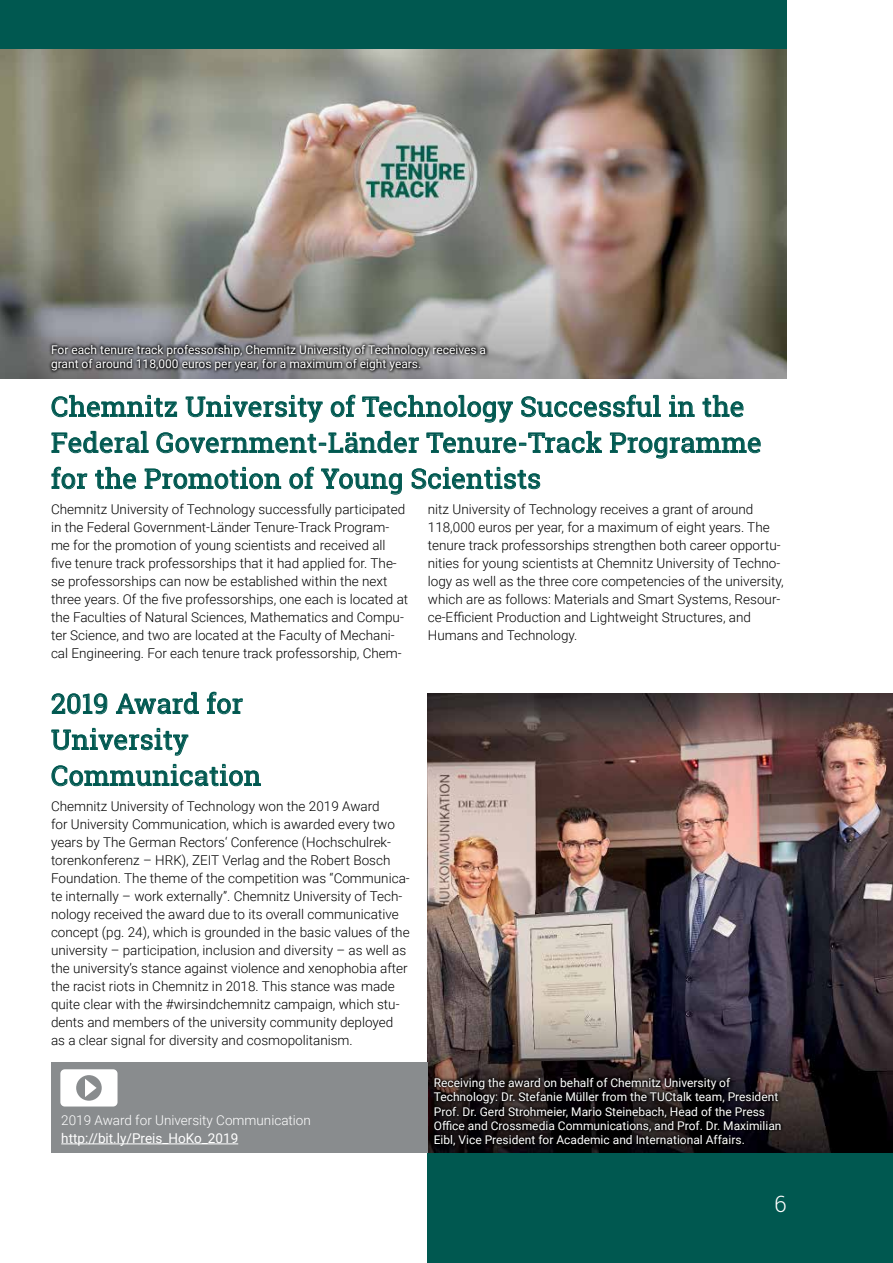
<style>
.page{position:relative;width:893px;height:1263px;background:#fff}
.page>*{position:absolute;margin:0;border:0;box-sizing:border-box;transform-origin:0 0}
.Überschrift_002_neu{font:27px/36px "Roboto Slab";letter-spacing:.01em;color:#005850}
.t1{font:300 22.5px "Roboto Slab";color:#fff}
.Fließtext_am_Raster{font:300 13.5px/18px "Roboto";color:#000}
.Fließtext_am_Raster-2{font:300 13.5px "Roboto";color:#fff}
.Fließtext_am_Raster-3{font:13.5px "Roboto";color:#fff}
.Bildtext{font:12px/14.4px "Roboto";color:#fff}
</style>
<div class="page">
<div style="left:0;top:0;width:787px;height:50px;background:#005850"></div>
<img style="left:0;top:50px;width:787px;height:328px">
<div style="left:428px;top:1152px;width:465px;height:111px;background:#005850"></div>
<svg style="left:52px;top:396px;width:125px;height:21px"></svg>
<svg style="left:186px;top:396px;width:136px;height:26px"></svg>
<svg style="left:331px;top:395px;width:24px;height:22px"></svg>
<svg style="left:363px;top:396px;width:150px;height:26px"></svg>
<svg style="left:522px;top:395px;width:139px;height:22px"></svg>
<svg style="left:669px;top:396px;width:25px;height:21px"></svg>
<svg style="left:703px;top:396px;width:40px;height:21px"></svg>
<svg style="left:52px;top:432px;width:96px;height:21px"></svg>
<svg style="left:157px;top:432px;width:262px;height:21px"></svg>
<svg style="left:427px;top:432px;width:175px;height:21px"></svg>
<svg style="left:610px;top:433px;width:150px;height:25px"></svg>
<svg style="left:52px;top:467px;width:35px;height:22px"></svg>
<svg style="left:95px;top:468px;width:41px;height:21px"></svg>
<svg style="left:145px;top:468px;width:136px;height:21px"></svg>
<svg style="left:290px;top:467px;width:24px;height:22px"></svg>
<svg style="left:321px;top:469px;width:81px;height:25px"></svg>
<svg style="left:412px;top:468px;width:128px;height:21px"></svg>
<svg style="left:52px;top:694px;width:55px;height:20px"></svg>
<svg style="left:116px;top:693px;width:83px;height:21px"></svg>
<svg style="left:207px;top:692px;width:36px;height:22px"></svg>
<svg style="left:52px;top:729px;width:136px;height:26px"></svg>
<svg style="left:52px;top:765px;width:209px;height:21px"></svg>
<img style="left:428px;top:693px;width:465px;height:459px">
<div style="left:51px;top:1062px;width:377px;height:90px;background:#898c8e"></div>
<hr style="left:61px;top:1143px;width:177px;height:1px;background:#fff">
<svg style="left:60px;top:1069px;width:58px;height:37px"></svg>
<svg style="left:431px;top:1074px;width:353px;height:75px;background:#110d0e"></svg>
<svg style="left:48px;top:341px;width:441px;height:33px;background:#656669"></svg>
<p class="Bildtext" style="left:51px;top:342px;width:437px">For each tenure track professorship, Chemnitz University of Technology receives a grant of around 118,000 euros per year, for a maximum of eight years.</p>
<p class="Überschrift_002_neu" style="left:51px;top:388px;width:712px">Chemnitz University of Technology Successful in the<br>Federal Government-Länder Tenure-Track Programme for the Promotion of Young Scientists</p>
<p class="Fließtext_am_Raster" style="left:51px;top:500px;width:359px">Chemnitz University of Technology successfully participated in the Federal Government-Länder Tenure-Track Program&shy;me for the promotion of young scientists and received all five tenure track professorships that it had applied for. The&shy;se professorships can now be established within the next three years. Of the five professorships, one each is located at the Faculties of Natural Sciences, Mathematics and Compu&shy;ter Science, and two are located at the Faculty of Mechani&shy;cal Engineering. For each tenure track professorship, Chem-</p>
<p class="Fließtext_am_Raster" style="left:428px;top:500px;width:357px">nitz University of Technology receives a grant of around 118,000 euros per year, for a maximum of eight years. The tenure track professorships strengthen both career opportu&shy;nities for young scientists at Chemnitz University of Techno&shy;logy as well as the three core competencies of the university, which are as follows: Materials and Smart Systems, Resour&shy;ce-Efficient Production and Lightweight Structures, and Humans and Technology.</p>
<p class="Überschrift_002_neu" style="left:51px;top:685px;width:212px">2019 Award for<br>University<br>Communication</p>
<p class="Fließtext_am_Raster" style="left:51px;top:797px;width:360px">Chemnitz University of Technology won the 2019 Award<br>for University Communication, which is awarded every two years by The German Rectors‘ Conference (Hochschulrek&shy;torenkonferenz – HRK), ZEIT Verlag and the Robert Bosch Foundation. The theme of the competition was “Communica&shy;te internally – work externally”. Chemnitz University of Tech&shy;nology received the award due to its overall communicative concept (pg. 24), which is grounded in the basic values of the university – participation, inclusion and diversity – as well as the university’s stance against violence and xenophobia after the racist riots in Chemnitz in 2018. This stance was made quite clear with the #wirsindchemnitz campaign, which stu&shy;dents and members of the university community deployed as a clear signal for diversity and cosmopolitanism.</p>
<p class="Fließtext_am_Raster-2" style="left:61px;top:1110px;width:251px">2019 Award for University Communication</p>
<p class="Fließtext_am_Raster-3" style="left:61px;top:1128px;width:178px">http://bit.ly/Preis_HoKo_2019</p>
<p class="Bildtext" style="left:434px;top:1075px;width:349px">Receiving the award on behalf of Chemnitz University of Technology: Dr. Stefanie Müller from the TUCtalk team, President Prof. Dr. Gerd Strohmeier, Mario Steinebach, Head of the Press Office and Crossmedia Communications, and Prof. Dr. Maximilian Eibl, Vice President for Academic and International Affairs.</p>
<p class="t1" style="left:774px;top:1188px;width:14px">6</p>
</div>
